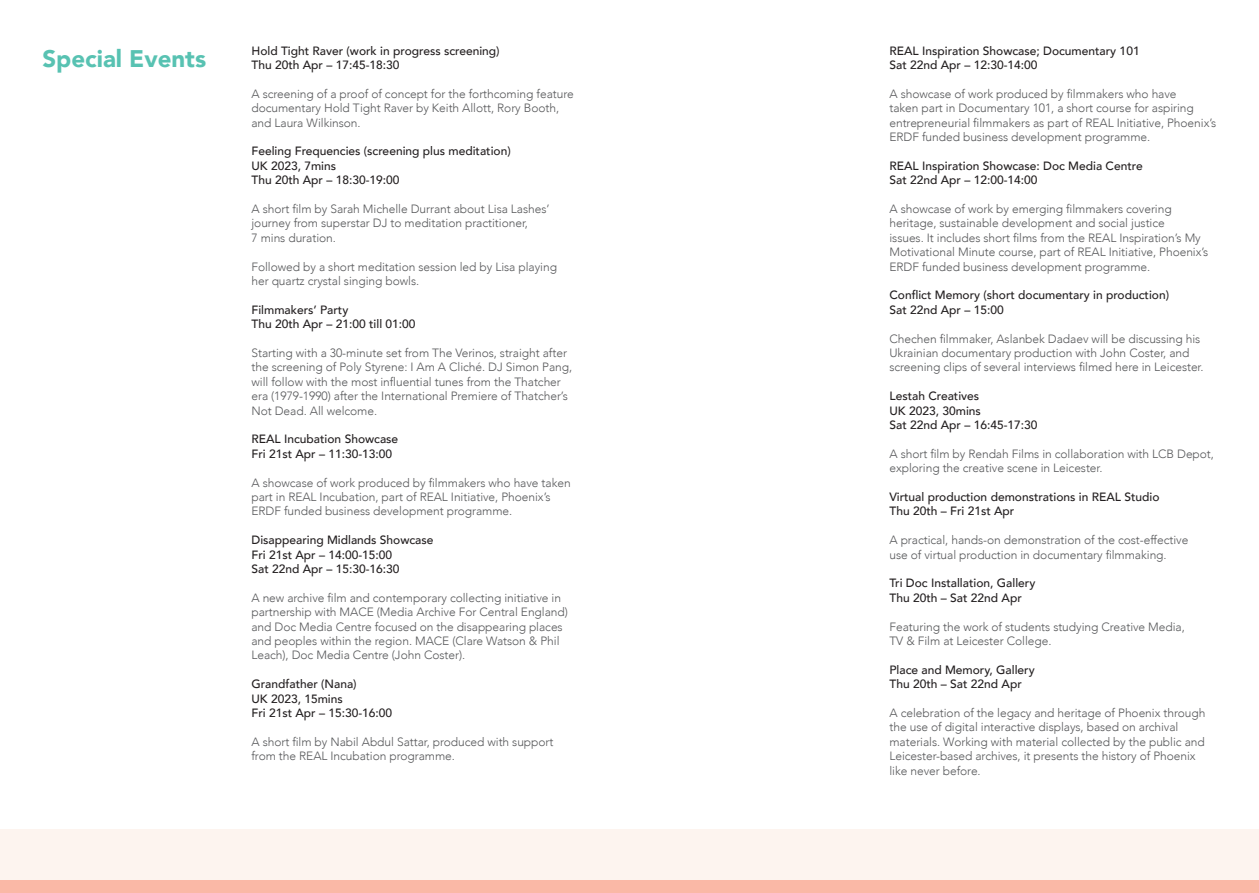
<style>
.page{position:relative;width:1259px;height:893px;background:#fff}
.page>*{position:absolute;margin:0;border:0;box-sizing:border-box;transform-origin:0 0}
.t1{font:900 24px "Avenir";color:#58c2b2}
.Body_-_On_White_-_Li{font:300 12px/14.4px "Avenir";letter-spacing:-.005em;color:#57585a}
.Body_Title_-_On_Whit{font:500 12px/14.4px "Avenir";color:#231f20}
.Body_Title_-_On_Whit-2{font:300 12px/14.4px "Avenir";letter-spacing:-.005em;color:#57585a}
</style>
<div class="page">
<div style="left:0;top:829px;width:1259px;height:64px;background:#fdf4ef"></div>
<div style="left:0;top:880px;width:1259px;height:13px;background:#fab8a6"></div>
<p class="t1" style="left:43px;top:38px;width:165px">Special Events</p>
<p class="Body_Title_-_On_Whit" style="left:889px;top:42px;width:252px">REAL Inspiration Showcase; Documentary 101</p>
<p class="Body_Title_-_On_Whit" style="left:251px;top:42px;width:250px">Hold Tight Raver (work in progress screening)</p>
<p class="Body_Title_-_On_Whit" style="left:251px;top:57px;width:150px">Thu 20th Apr – 17:45-18:30</p>
<p class="Body_Title_-_On_Whit-2" style="left:251px;top:86px;width:324px">A screening of a proof of concept for the forthcoming feature documentary Hold Tight Raver by Keith Allott, Rory Booth, and Laura Wilkinson.</p>
<p class="Body_Title_-_On_Whit" style="left:251px;top:143px;width:261px">Feeling Frequencies (screening plus meditation)</p>
<p class="Body_Title_-_On_Whit" style="left:251px;top:158px;width:86px">UK 2023, 7mins</p>
<p class="Body_Title_-_On_Whit" style="left:251px;top:172px;width:150px">Thu 20th Apr – 18:30-19:00</p>
<p class="Body_-_On_White_-_Li" style="left:251px;top:202px;width:299px">A short film by Sarah Michelle Durrant about Lisa Lashes’ journey from superstar DJ to meditation practitioner,<br>7 mins duration.</p>
<p class="Body_-_On_White_-_Li" style="left:251px;top:259px;width:307px">Followed by a short meditation session led by Lisa playing her quartz crystal singing bowls.</p>
<p class="Body_Title_-_On_Whit" style="left:251px;top:302px;width:98px">Filmmakers’ Party</p>
<p class="Body_Title_-_On_Whit" style="left:251px;top:316px;width:166px">Thu 20th Apr – 21:00 till 01:00</p>
<p class="Body_-_On_White_-_Li" style="left:251px;top:346px;width:322px">Starting with a 30-minute set from The Verinos, straight after the screening of Poly Styrene: I Am A Cliché. DJ Simon Pang, will follow with the most influential tunes from the Thatcher era (1979-1990) after the International Premiere of Thatcher’s Not Dead. All welcome.</p>
<p class="Body_Title_-_On_Whit" style="left:251px;top:431px;width:148px">REAL Incubation Showcase</p>
<p class="Body_Title_-_On_Whit" style="left:251px;top:446px;width:142px">Fri 21st Apr – 11:30-13:00</p>
<p class="Body_-_On_White_-_Li" style="left:251px;top:475px;width:321px">A showcase of work produced by filmmakers who have taken part in REAL Incubation, part of REAL Initiative, Phoenix’s<br>ERDF funded business development programme.</p>
<p class="Body_Title_-_On_Whit" style="left:251px;top:532px;width:184px">Disappearing Midlands Showcase</p>
<p class="Body_Title_-_On_Whit" style="left:251px;top:546px;width:142px">Fri 21st Apr – 14:00-15:00</p>
<p class="Body_Title_-_On_Whit" style="left:251px;top:561px;width:150px">Sat 22nd Apr – 15:30-16:30</p>
<p class="Body_-_On_White_-_Li" style="left:251px;top:590px;width:318px">A new archive film and contemporary collecting initiative in partnership with MACE (Media Archive For Central England) and Doc Media Centre focused on the disappearing places and peoples within the region. MACE (Clare Watson &amp; Phil Leach), Doc Media Centre (John Coster).</p>
<p class="Body_Title_-_On_Whit" style="left:251px;top:676px;width:107px">Grandfather (Nana)</p>
<p class="Body_Title_-_On_Whit" style="left:251px;top:690px;width:142px">UK 2023, 15mins<br>Fri 21st Apr – 15:30-16:00</p>
<p class="Body_-_On_White_-_Li" style="left:251px;top:734px;width:303px">A short film by Nabil Abdul Sattar, produced with support from the REAL Incubation programme.</p>
<p class="Body_Title_-_On_Whit" style="left:889px;top:57px;width:150px">Sat 22nd Apr – 12:30-14:00</p>
<p class="Body_-_On_White_-_Li" style="left:889px;top:86px;width:328px">A showcase of work produced by filmmakers who have<br>taken part in Documentary 101, a short course for aspiring entrepreneurial filmmakers as part of REAL Initiative, Phoenix’s ERDF funded business development programme.</p>
<p class="Body_Title_-_On_Whit" style="left:889px;top:158px;width:255px">REAL Inspiration Showcase: Doc Media Centre</p>
<p class="Body_Title_-_On_Whit" style="left:889px;top:172px;width:150px">Sat 22nd Apr – 12:00-14:00</p>
<p class="Body_-_On_White_-_Li" style="left:889px;top:202px;width:320px">A showcase of work by emerging filmmakers covering heritage, sustainable development and social justice<br>issues. It includes short films from the REAL Inspiration’s My Motivational Minute course, part of REAL Initiative, Phoenix’s ERDF funded business development programme.</p>
<p class="Body_Title_-_On_Whit" style="left:889px;top:287px;width:281px">Conflict Memory (short documentary in production)</p>
<p class="Body_Title_-_On_Whit" style="left:889px;top:302px;width:116px">Sat 22nd Apr – 15:00</p>
<p class="Body_-_On_White_-_Li" style="left:889px;top:331px;width:316px">Chechen filmmaker, Aslanbek Dadaev will be discussing his<br>Ukrainian documentary production with John Coster, and screening clips of several interviews filmed here in Leicester.</p>
<p class="Body_Title_-_On_Whit" style="left:889px;top:388px;width:91px">Lestah Creatives</p>
<p class="Body_Title_-_On_Whit" style="left:889px;top:402px;width:150px">UK 2023, 30mins<br>Sat 22nd Apr – 16:45-17:30</p>
<p class="Body_-_On_White_-_Li" style="left:889px;top:446px;width:326px">A short film by Rendah Films in collaboration with LCB Depot, exploring the creative scene in Leicester.</p>
<p class="Body_Title_-_On_Whit" style="left:889px;top:489px;width:272px">Virtual production demonstrations in REAL Studio</p>
<p class="Body_Title_-_On_Whit" style="left:889px;top:503px;width:126px">Thu 20th – Fri 21st Apr</p>
<p class="Body_Title_-_On_Whit-2" style="left:889px;top:533px;width:300px">A practical, hands-on demonstration of the cost-effective use of virtual production in documentary filmmaking.</p>
<p class="Body_Title_-_On_Whit" style="left:889px;top:575px;width:147px">Tri Doc Installation, Gallery</p>
<p class="Body_Title_-_On_Whit" style="left:889px;top:590px;width:134px">Thu 20th – Sat 22nd Apr</p>
<p class="Body_-_On_White_-_Li" style="left:889px;top:619px;width:297px">Featuring the work of students studying Creative Media,<br>TV &amp; Film at Leicester College.</p>
<p class="Body_Title_-_On_Whit" style="left:889px;top:662px;width:147px">Place and Memory, Gallery</p>
<p class="Body_Title_-_On_Whit" style="left:889px;top:676px;width:134px">Thu 20th – Sat 22nd Apr</p>
<p class="Body_-_On_White_-_Li" style="left:889px;top:706px;width:317px">A celebration of the legacy and heritage of Phoenix through the use of digital interactive displays, based on archival materials. Working with material collected by the public and Leicester-based archives, it presents the history of Phoenix like never before.</p>
</div>
